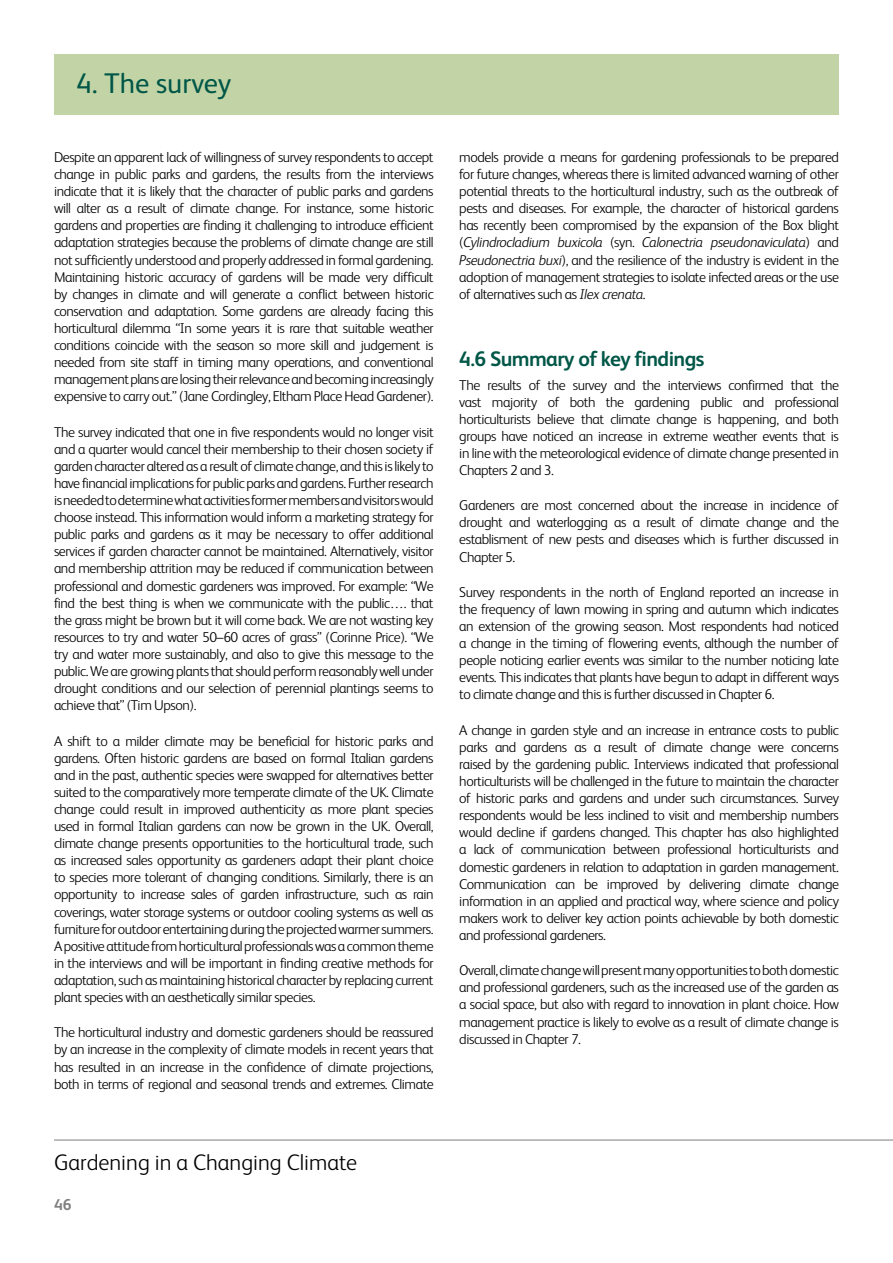
<style>
.page{position:relative;width:893px;height:1263px;background:#fff}
.page>*{position:absolute;margin:0;border:0;box-sizing:border-box;transform-origin:0 0}
.t1{font:28.5px "FS Albert";color:#005747}
.t2{font:300 22.5px "FS Albert";color:#000}
.t3{font:700 21px "FS Albert";letter-spacing:-.03em;color:#005747}
.t4{font:700 15.75px "FS Albert";color:#808080}
.t5{font:300 14.25px/17.1px "FS Albert";letter-spacing:-.03em;color:#000;text-align:justify}
.s1{font-style:italic}
</style>
<div class="page">
<hr style="left:54px;top:1140px;width:839px;height:1px;background:#808080">
<div style="left:54px;top:54px;width:785px;height:61px;background:#c2d4a6"></div>
<h1 class="t1" style="left:76px;top:67px;width:157px">4. The survey</h1>
<p class="t5" style="left:54px;top:148px;width:381px">Despite an apparent lack of willingness of survey respondents to accept change in public parks and gardens, the results from the interviews indicate that it is likely that the character of public parks and gardens will alter as a result of climate change. For instance, some historic gardens and properties are finding it challenging to introduce efficient adaptation strategies because the problems of climate change are still not sufficiently understood and properly addressed in formal gardening.<br>Maintaining historic accuracy of gardens will be made very difficult by changes in climate and will generate a conflict between historic conservation and adaptation. Some gardens are already facing this horticultural dilemma “In some years it is rare that suitable weather conditions coincide with the season so more skill and judgement is needed from site staff in timing many operations, and conventional management plans are losing their relevance and becoming increasingly expensive to carry out.” (Jane Cordingley, Eltham Place Head Gardener).</p>
<p class="t5" style="left:54px;top:423px;width:381px">The survey indicated that one in five respondents would no longer visit and a quarter would cancel their membership to their chosen society if garden character altered as a result of climate change, and this is likely to have financial implications for public parks and gardens. Further research is needed to determine what activities former members and visitors would choose instead. This information would inform a marketing strategy for public parks and gardens as it may be necessary to offer additional services if garden character cannot be maintained. Alternatively, visitor and membership attrition may be reduced if communication between professional and domestic gardeners was improved. For example: “We find the best thing is when we communicate with the public…. that the grass might be brown but it will come back. We are not wasting key resources to try and water 50–60 acres of grass” (Corinne Price). “We try and water more sustainably, and also to give this message to the public. We are growing plants that should perform reasonably well under drought conditions and our selection of perennial plantings seems to achieve that” (Tim Upson).</p>
<p class="t5" style="left:54px;top:732px;width:381px">A shift to a milder climate may be beneficial for historic parks and gardens. Often historic gardens are based on formal Italian gardens and in the past, authentic species were swapped for alternatives better suited to the comparatively more temperate climate of the UK. Climate change could result in improved authenticity as more plant species used in formal Italian gardens can now be grown in the UK. Overall, climate change presents opportunities to the horticultural trade, such as increased sales opportunity as gardeners adapt their plant choice to species more tolerant of changing conditions. Similarly, there is an opportunity to increase sales of garden infrastructure, such as rain coverings, water storage systems or outdoor cooling systems as well as furniture for outdoor entertaining during the projected warmer summers.<br>A positive attitude from horticultural professionals was a common theme in the interviews and will be important in finding creative methods for adaptation, such as maintaining historical character by replacing current plant species with an aesthetically similar species.</p>
<p class="t5" style="left:54px;top:1024px;width:381px">The horticultural industry and domestic gardeners should be reassured by an increase in the complexity of climate models in recent years that has resulted in an increase in the confidence of climate projections, both in terms of regional and seasonal trends and extremes. Climate</p>
<h2 class="t2" style="left:54px;top:1149px;width:305px">Gardening in a Changing Climate</h2>
<p class="t4" style="left:54px;top:1195px;width:19px">46</p>
<p class="t5" style="left:459px;top:148px;width:381px">models provide a means for gardening professionals to be prepared for future changes, whereas there is limited advanced warning of other potential threats to the horticultural industry, such as the outbreak of pests and diseases. For example, the character of historical gardens has recently been compromised by the expansion of the Box blight (<span class="s1">Cylindrocladium buxicola</span> (syn. <span class="s1">Calonectria pseudonaviculata</span>) and <span class="s1">Pseudonectria buxi</span>), and the resilience of the industry is evident in the adoption of management strategies to isolate infected areas or the use of alternatives such as <span class="s1">Ilex crenata</span>.</p>
<h3 class="t3" style="left:459px;top:347px;width:247px">4.6 Summary of key findings</h3>
<p class="t5" style="left:459px;top:376px;width:381px">The results of the survey and the interviews confirmed that the vast majority of both the gardening public and professional horticulturists believe that climate change is happening, and both groups have noticed an increase in extreme weather events that is in line with the meteorological evidence of climate change presented in Chapters 2 and 3.</p>
<p class="t5" style="left:459px;top:497px;width:381px">Gardeners are most concerned about the increase in incidence of drought and waterlogging as a result of climate change and the establisment of new pests and diseases which is further discussed in Chapter 5.</p>
<p class="t5" style="left:459px;top:583px;width:381px">Survey respondents in the north of England reported an increase in the frequency of lawn mowing in spring and autumn which indicates an extension of the growing season. Most respondents had noticed a change in the timing of flowering events, although the number of people noticing earlier events was similar to the number noticing late events. This indicates that plants have begun to adapt in different ways to climate change and this is further discussed in Chapter 6.</p>
<p class="t5" style="left:459px;top:721px;width:381px">A change in garden style and an increase in entrance costs to public parks and gardens as a result of climate change were concerns raised by the gardening public. Interviews indicated that professional horticulturists will be challenged in the future to maintain the character of historic parks and gardens and under such circumstances. Survey respondents would be less inclined to visit and membership numbers would decline if gardens changed. This chapter has also highlighted a lack of communication between professional horticulturists and domestic gardeners in relation to adaptation in garden management.<br>Communication can be improved by delivering climate change information in an applied and practical way, where science and policy makers work to deliver key action points achievable by both domestic and professional gardeners.</p>
<p class="t5" style="left:459px;top:962px;width:381px">Overall, climate change will present many opportunities to both domestic and professional gardeners, such as the increased use of the garden as a social space, but also with regard to innovation in plant choice. How management practice is likely to evolve as a result of climate change is discussed in Chapter 7.</p>
</div>
